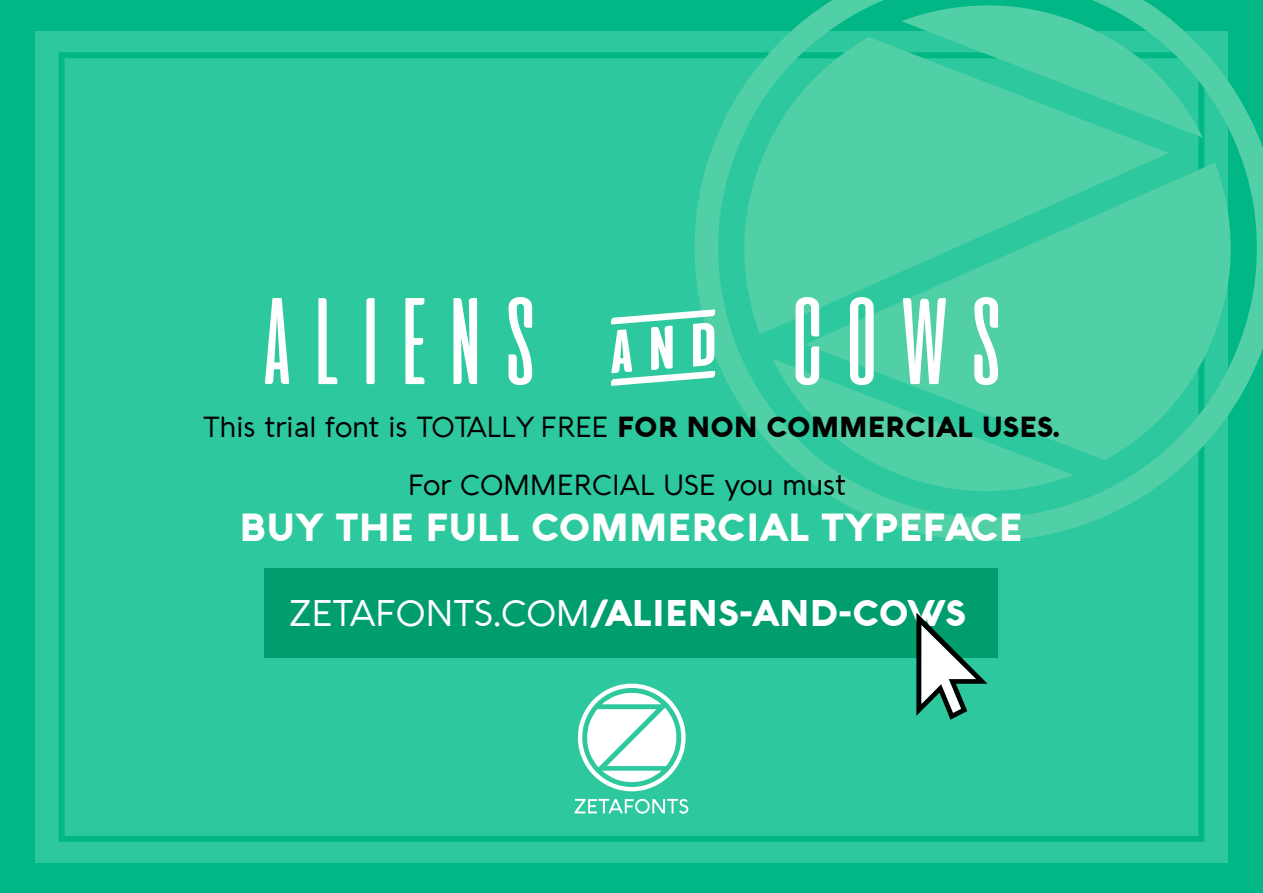
<style>
.page{position:relative;width:1263px;height:893px;background:#00b785}
.page>*{position:absolute;margin:0;border:0;box-sizing:border-box;transform-origin:0 0}
.t1{font:123px "aliensandcowboys";color:#fff}
.t2{font:900 38.1px "Aquawax";color:#fff}
.t3{font:900 36.15px "Aquawax";color:#fff}
.t4{font:28.35px/58.8px "Aquawax";color:#000;text-align:center}
.s1{font-weight:900}
.s2{font-weight:400}
</style>
<div class="page">
<div style="left:35px;top:31px;width:1193px;height:832px;background:#2dc89d"></div>
<svg style="left:578px;top:684px;width:108px;height:107px"></svg>
<svg style="left:575px;top:799px;width:113px;height:15px"></svg>
<div style="left:59px;top:52px;width:1145px;height:790px;border:6px solid #00b785"></div>
<svg style="left:693px;top:0;width:570px;height:542px;fill:#51cfa6"></svg>
<div style="left:265px;top:568px;width:733px;height:90px;background:#009e6e"></div>
<svg style="left:916px;top:613px;width:71px;height:107px"></svg>
<h1 class="t1" style="left:251px;top:277px;width:764px">ALIENS &amp; COWS</h1>
<p class="t4" style="left:204px;top:397px;width:857px">This trial font is TOTALLY FREE <span class="s1">FOR NON COMMERCIAL USES.<br></span>For COMMERCIAL USE you must</p>
<h2 class="t2" style="left:239px;top:502px;width:784px">BUY THE FULL COMMERCIAL TYPEFACE</h2>
<p class="t3" style="left:289px;top:588px;width:679px"><span class="s2">ZETAFONTS.COM</span>/ALIENS-AND-COWS</p>
</div>
